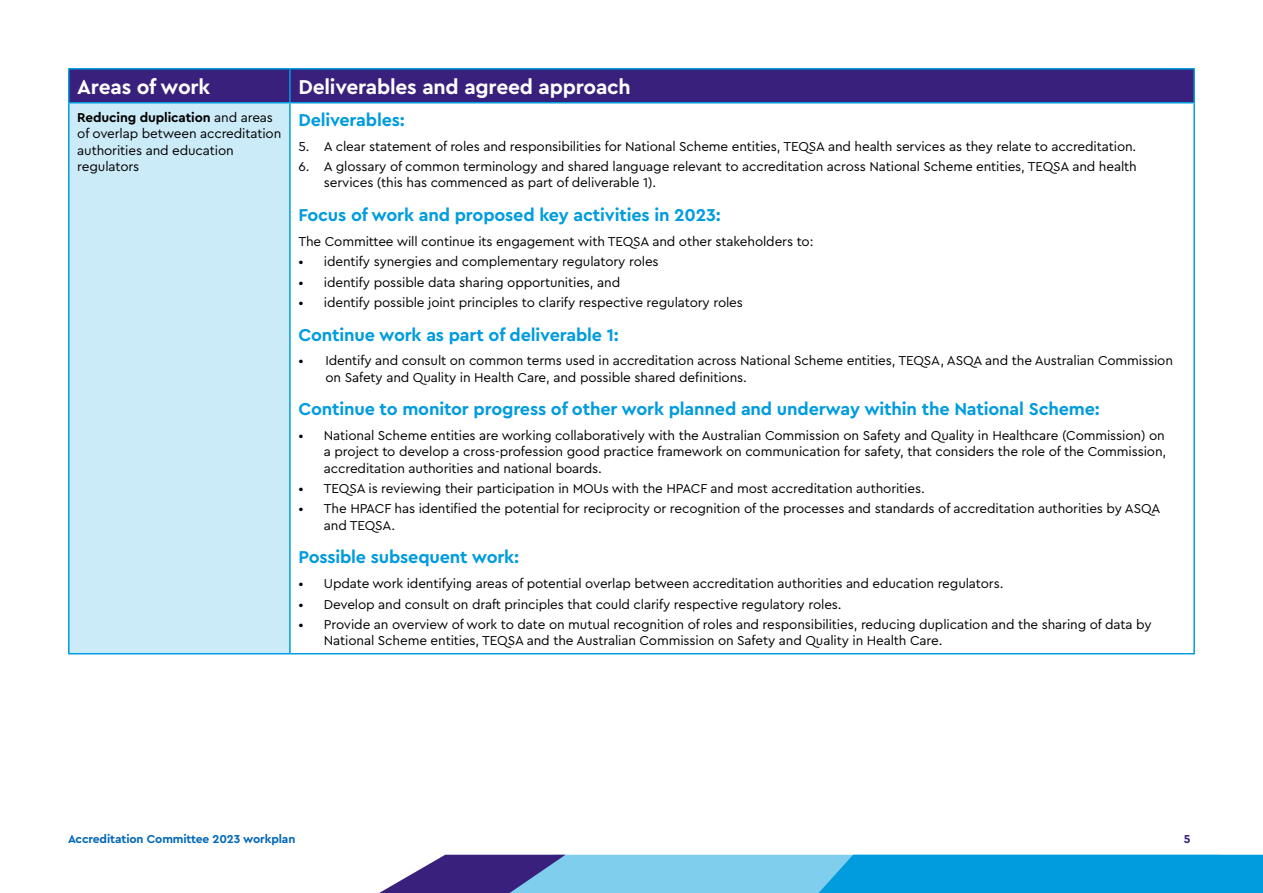
<style>
.page{position:relative;width:1263px;height:893px;background:#fff}
.page>*{position:absolute;margin:0;border:0;box-sizing:border-box;transform-origin:0 0}
.t1{font:700 21px "Cera Pro";letter-spacing:-.01em;color:#fff}
.t2{font:700 18px "Cera Pro";letter-spacing:-.01em;color:#009cde}
.t3{font:13.5px/16.2px "Cera Pro";letter-spacing:-.01em;color:#000}
.t4{font:700 12px "Cera Pro";letter-spacing:-.01em;color:#0067b9}
.t5{font:700 12px "Cera Pro";color:#39207c}
.s1{font-weight:700}
</style>
<div class="page">
<svg style="left:379px;top:855px;width:884px;height:38px;background:#3d9fd6"></svg>
<div style="left:70px;top:70px;width:1123px;height:32px;background:#39207c"></div>
<div style="left:69px;top:103px;width:221px;height:551px;background:#ccebf8"></div>
<hr style="left:68px;top:68px;width:222px;height:2px;background:#009cde">
<hr style="left:68px;top:70px;width:2px;height:32px;background:#009cde">
<hr style="left:290px;top:68px;width:905px;height:2px;background:#009cde">
<hr style="left:289px;top:70px;width:2px;height:32px;background:#009cde">
<hr style="left:1193px;top:70px;width:2px;height:32px;background:#009cde">
<hr style="left:68px;top:102px;width:222px;height:2px;background:#009cde">
<hr style="left:68px;top:104px;width:2px;height:549px;background:#009cde">
<hr style="left:290px;top:102px;width:905px;height:2px;background:#009cde">
<hr style="left:289px;top:104px;width:2px;height:549px;background:#009cde">
<hr style="left:1193px;top:104px;width:2px;height:549px;background:#009cde">
<hr style="left:68px;top:653px;width:222px;height:1px;background:#009cde">
<hr style="left:290px;top:653px;width:905px;height:1px;background:#009cde">
<h1 class="t1" style="left:77px;top:73px;width:134px">Areas of work</h1>
<h1 class="t1" style="left:298px;top:73px;width:334px">Deliverables and agreed approach</h1>
<p class="t3" style="left:77px;top:109px;width:206px"><span class="s1">Reducing duplication</span> and areas of overlap between accreditation authorities and education regulators</p>
<h2 class="t2" style="left:298px;top:108px;width:108px">Deliverables:</h2>
<p class="t3" style="left:298px;top:137px;width:839px">5. A clear statement of roles and responsibilities for National Scheme entities, TEQSA and health services as they relate to accreditation.</p>
<p class="t3" style="left:324px;top:158px;width:814px;text-indent:-26px">6. A glossary of common terminology and shared language relevant to accreditation across National Scheme entities, TEQSA and health services (this has commenced as part of deliverable 1).</p>
<h2 class="t2" style="left:298px;top:203px;width:424px">Focus of work and proposed key activities in 2023:</h2>
<p class="t3" style="left:298px;top:232px;width:516px">The Committee will continue its engagement with TEQSA and other stakeholders to:</p>
<p class="t3" style="left:298px;top:253px;width:362px">• identify synergies and complementary regulatory roles</p>
<p class="t3" style="left:298px;top:273px;width:323px">• identify possible data sharing opportunities, and</p>
<p class="t3" style="left:298px;top:294px;width:446px">• identify possible joint principles to clarify respective regulatory roles</p>
<h2 class="t2" style="left:298px;top:323px;width:322px">Continue work as part of deliverable 1:</h2>
<p class="t3" style="left:325px;top:352px;width:849px;text-indent:-27px">• Identify and consult on common terms used in accreditation across National Scheme entities, TEQSA, ASQA and the Australian Commission on Safety and Quality in Health Care, and possible shared definitions.</p>
<h2 class="t2" style="left:298px;top:397px;width:803px">Continue to monitor progress of other work planned and underway within the National Scheme:</h2>
<p class="t3" style="left:324px;top:427px;width:844px;text-align:justify;text-indent:-26px">• National Scheme entities are working collaboratively with the Australian Commission on Safety and Quality in Healthcare (Commission) on a project to develop a cross-profession good practice framework on communication for safety, that considers the role of the Commission, accreditation authorities and national boards.</p>
<p class="t3" style="left:298px;top:480px;width:628px">• TEQSA is reviewing their participation in MOUs with the HPACF and most accreditation authorities.</p>
<p class="t3" style="left:324px;top:500px;width:838px;text-indent:-26px">• The HPACF has identified the potential for reciprocity or recognition of the processes and standards of accreditation authorities by ASQA and TEQSA.</p>
<h2 class="t2" style="left:298px;top:545px;width:222px">Possible subsequent work:</h2>
<p class="t3" style="left:298px;top:575px;width:706px">• Update work identifying areas of potential overlap between accreditation authorities and education regulators.</p>
<p class="t3" style="left:298px;top:595px;width:545px">• Develop and consult on draft principles that could clarify respective regulatory roles.</p>
<p class="t3" style="left:324px;top:616px;width:829px;text-indent:-26px">• Provide an overview of work to date on mutual recognition of roles and responsibilities, reducing duplication and the sharing of data by<br>National Scheme entities, TEQSA and the Australian Commission on Safety and Quality in Health Care.</p>
<p class="t4" style="left:68px;top:831px;width:229px">Accreditation Committee 2023 workplan</p>
<p class="t5" style="left:1184px;top:831px;width:8px">5</p>
</div>
